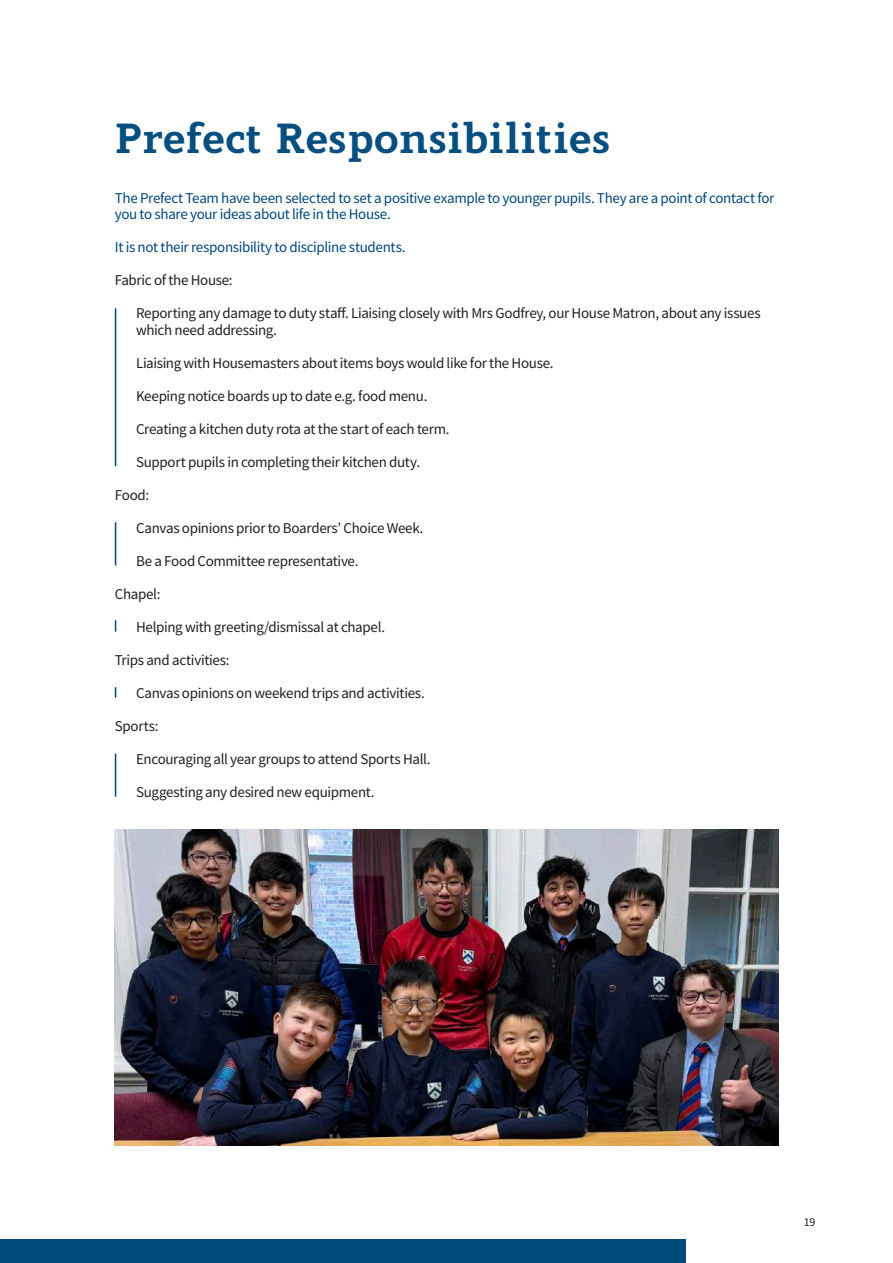
<style>
.page{position:relative;width:893px;height:1263px;background:#fff}
.page>*{position:absolute;margin:0;border:0;box-sizing:border-box;transform-origin:0 0}
.t1{font:800 42px "Modum";color:#074f7f}
.t2{font:15px/16.5px "Source Sans Pro";letter-spacing:-.025em;color:#231f20}
.t3{font:15px/16.5px "Source Sans Pro";letter-spacing:-.025em;color:#00497b}
.t4{font:12px "Source Sans Pro";color:#231f20}
</style>
<div class="page">
<div style="left:0;top:1239px;width:686px;height:24px;background:#00497b"></div>
<hr style="left:115px;top:308px;width:1px;height:158px;background:#00497b">
<hr style="left:115px;top:522px;width:1px;height:44px;background:#00497b">
<svg style="left:115px;top:620px;width:1px;height:12px"></svg>
<hr style="left:115px;top:753px;width:1px;height:44px;background:#00497b">
<img style="left:115px;top:829px;width:663px;height:316px">
<h1 class="t1" style="left:115px;top:104px;width:497px">Prefect Responsibilities</h1>
<p class="t3" style="left:115px;top:189px;width:661px">The Prefect Team have been selected to set a positive example to younger pupils. They are a point of contact for you to share your ideas about life in the House.</p>
<p class="t3" style="left:115px;top:239px;width:292px">It is not their responsibility to discipline students.</p>
<p class="t2" style="left:115px;top:272px;width:119px">Fabric of the House:</p>
<p class="t2" style="left:136px;top:305px;width:626px">Reporting any damage to duty staff. Liaising closely with Mrs Godfrey, our House Matron, about any issues which need addressing.</p>
<p class="t2" style="left:136px;top:354px;width:419px">Liaising with Housemasters about items boys would like for the House.</p>
<p class="t2" style="left:136px;top:387px;width:293px">Keeping notice boards up to date e.g. food menu.</p>
<p class="t2" style="left:136px;top:420px;width:315px">Creating a kitchen duty rota at the start of each term.</p>
<p class="t2" style="left:136px;top:453px;width:285px">Support pupils in completing their kitchen duty.</p>
<p class="t2" style="left:115px;top:486px;width:36px">Food:</p>
<p class="t2" style="left:136px;top:519px;width:289px">Canvas opinions prior to Boarders’ Choice Week.</p>
<p class="t2" style="left:136px;top:552px;width:224px">Be a Food Committee representative.</p>
<p class="t2" style="left:115px;top:585px;width:47px">Chapel:</p>
<p class="t2" style="left:136px;top:618px;width:251px">Helping with greeting/dismissal at chapel.</p>
<p class="t2" style="left:115px;top:651px;width:116px">Trips and activities:</p>
<p class="t2" style="left:136px;top:684px;width:290px">Canvas opinions on weekend trips and activities.</p>
<p class="t2" style="left:115px;top:717px;width:45px">Sports:</p>
<p class="t2" style="left:136px;top:750px;width:296px">Encouraging all year groups to attend Sports Hall.</p>
<p class="t2" style="left:136px;top:783px;width:240px">Suggesting any desired new equipment.</p>
<p class="t4" style="left:804px;top:1214px;width:13px">19</p>
</div>
